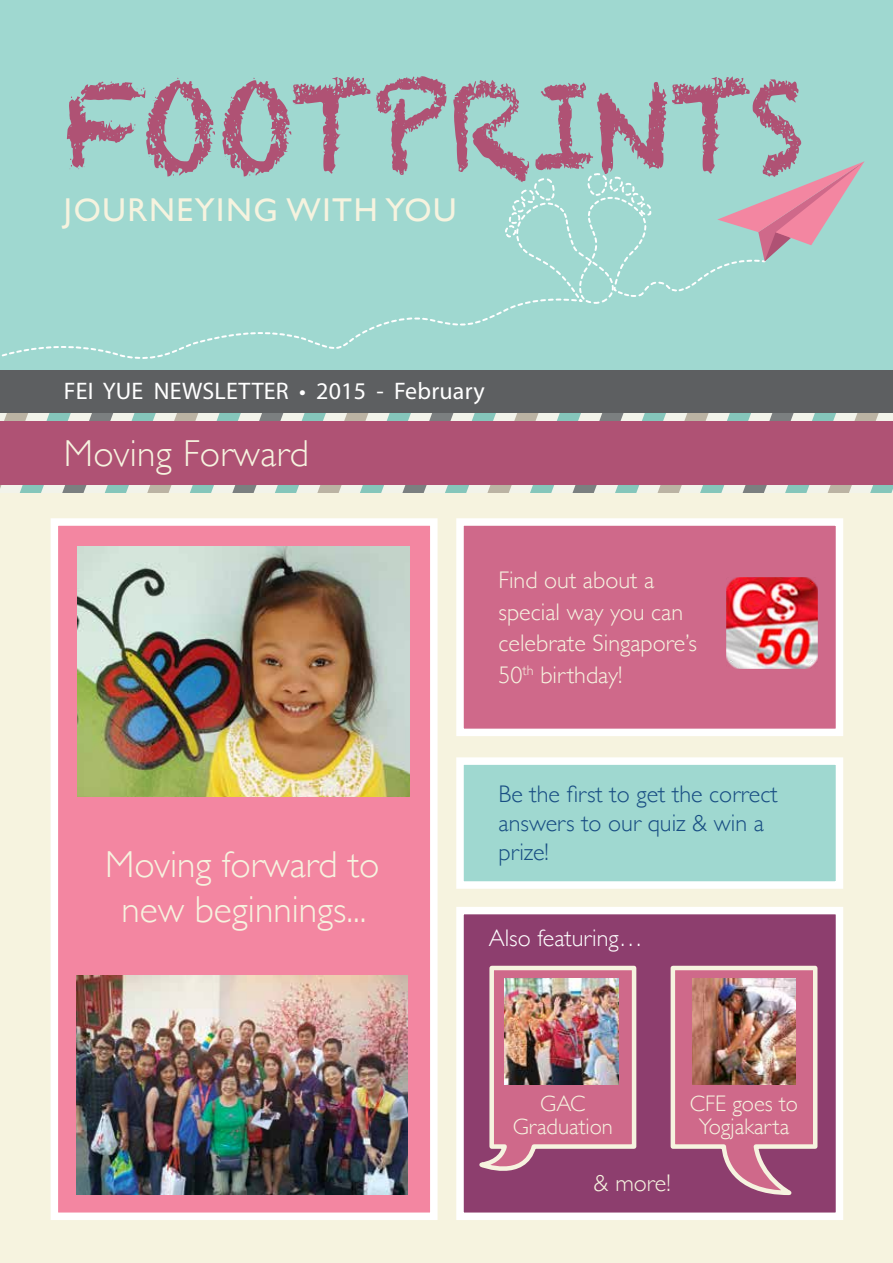
<style>
.page{position:relative;width:893px;height:1263px;background:#fff}
.page>*{position:absolute;margin:0;border:0;box-sizing:border-box;transform-origin:0 0}
.t1{font:118.8px "Chalkduster";letter-spacing:-.015em;color:#af5274;scale:.91 1}
.t2{font:300 37.5px/45px "Gill Sans";color:#f6f3df;text-align:center}
.t3{font:33px "Gill Sans";letter-spacing:.05em;color:#f6f3df}
.t4{font:300 24px/31.5px "Gill Sans";color:#f6f3df}
.t5{font:300 24px/28.8px "Gill Sans";color:#184e83}
.t6{font:24px "Myriad Pro";letter-spacing:.01em;color:#fff}
.t7{font:300 24px "Gill Sans";color:#fff}
.t8{font:300 22.5px/23.2px "Gill Sans";color:#f6f3df;text-align:center}
</style>
<div class="page">
<svg style="left:665px;top:412px;width:228px;height:81px;background:#bdcbc2"></svg>
<div style="left:0;top:0;width:893px;height:412px;background:#9fd8d0"></div>
<div style="left:0;top:421px;width:893px;height:64px;background:#af5274"></div>
<div style="left:0;top:370px;width:893px;height:42px;background:#5d5f61"></div>
<div style="left:0;top:493px;width:893px;height:770px;background:#f6f3df"></div>
<svg style="left:1px;top:161px;width:863px;height:198px"></svg>
<div style="left:51px;top:518px;width:387px;height:702px;background:#f386a1;border:8px solid #fff"></div>
<div style="left:456px;top:518px;width:387px;height:218px;background:#cf698a;border:8px solid #fff"></div>
<div style="left:456px;top:757px;width:387px;height:132px;background:#9fd8d0;border:8px solid #fff"></div>
<div style="left:456px;top:907px;width:387px;height:313px;background:#8d3e6e;border:8px solid #fff"></div>
<svg style="left:479px;top:965px;width:158px;height:206px"></svg>
<svg style="left:670px;top:965px;width:148px;height:231px"></svg>
<img style="left:77px;top:547px;width:333px;height:249px">
<img style="left:505px;top:978px;width:114px;height:107px">
<img style="left:692px;top:978px;width:104px;height:107px">
<img style="left:76px;top:976px;width:331px;height:219px">
<img style="left:727px;top:578px;width:90px;height:90px">
<h1 class="t1" style="left:64px;top:57px;width:815px">FOOTPRINTS</h1>
<h3 class="t3" style="left:64px;top:191px;width:394px">JOURNEYING WITH YOU</h3>
<p class="t6" style="left:64px;top:376px;width:422px">FEI YUE NEWSLETTER • 2015 - February</p>
<h2 class="t2" style="left:64px;top:429px;width:247px">Moving Forward</h2>
<p class="t4" style="left:499px;top:563px;width:200px">Find out about a special way you can celebrate Singapore’s<br>50<sup>th</sup> birthday!</p>
<h2 class="t2" style="left:105px;top:840px;width:276px">Moving forward to new beginnings...</h2>
<p class="t5" style="left:499px;top:779px;width:281px">Be the first to get the correct answers to our quiz &amp; win a prize!</p>
<p class="t7" style="left:489px;top:919px;width:155px">Also featuring…</p>
<p class="t8" style="left:513px;top:1090px;width:102px">GAC<br>Graduation</p>
<p class="t8" style="left:690px;top:1090px;width:110px">CFE goes to<br>Yogjakarta</p>
<p class="t4" style="left:594px;top:1166px;width:78px">&amp; more!</p>
</div>
